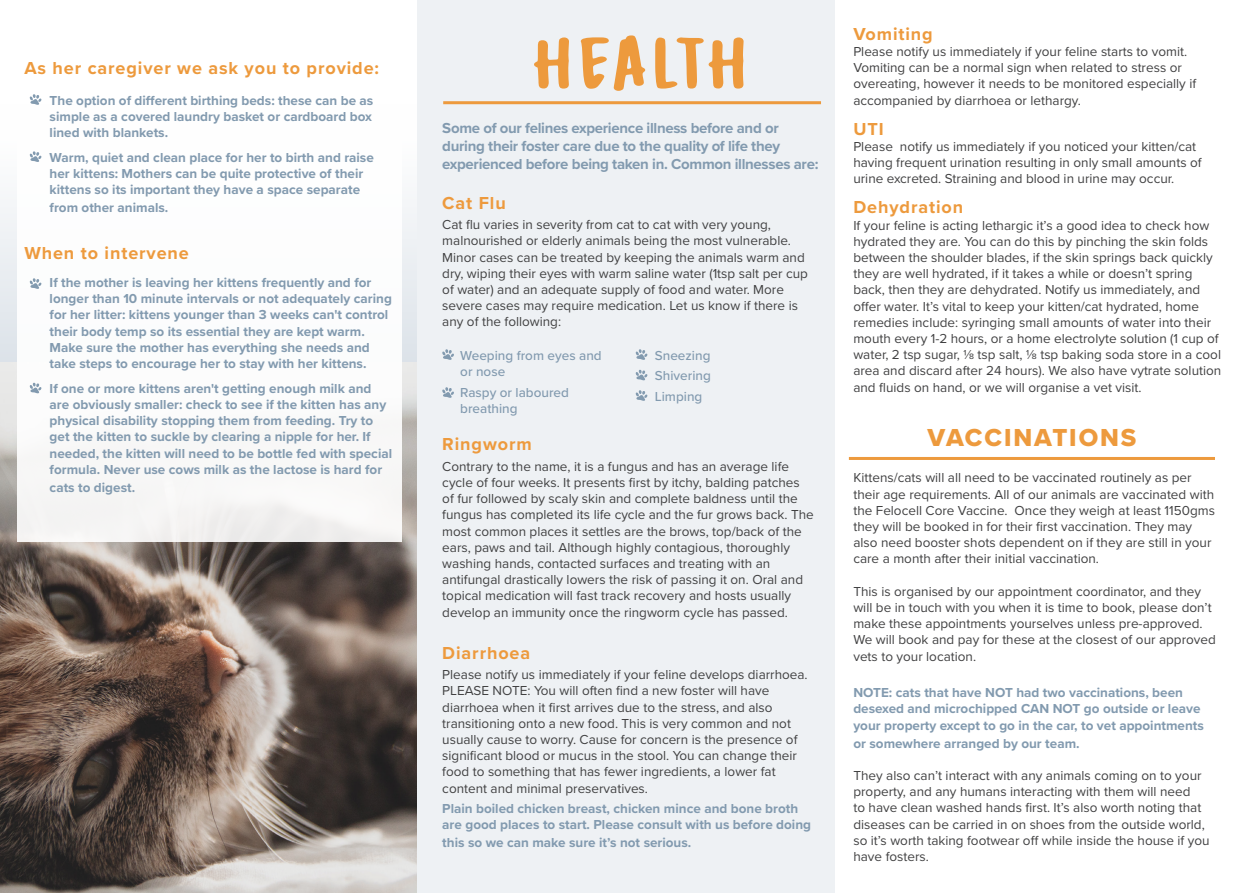
<style>
.page{position:relative;width:1251px;height:893px;background:#fff}
.page>*{position:absolute;margin:0;border:0;box-sizing:border-box;transform-origin:0 0}
.t1{font:71.1px "Ghoust Solid";letter-spacing:.07em;color:#ed9a3d}
.Orange_Header{font:25.5px "Proxima Nova Extrabld";letter-spacing:.075em;color:#ed9a3d}
.Heading{font:700 18px "Proxima Nova";letter-spacing:.05em;color:#ed9a3d}
.Body_grey{font:700 18px "Proxima Nova";color:#ed9a3d}
.Supporting_informati{font:700 15px/18px "Proxima Nova";letter-spacing:-.02em;color:#829aaf}
.Body_grey-2{font:13.5px/16.2px "Proxima Nova";color:#414142}
.Supporting_informati-2{font:700 13.5px/16.2px "Proxima Nova";color:#829aaf}
.Supporting_informati-3{font:500 13.5px/16.2px "Proxima Nova";color:#829aaf}
</style>
<div class="page">
<div style="left:417px;top:0;width:416px;height:893px;background:#eef1f4"></div>
<svg style="left:0;top:200px;width:417px;height:162px;fill:#e8ecf0"></svg>
<img style="left:0;top:362px;width:417px;height:531px">
<div style="left:17px;top:40px;width:385px;height:501px;background:#fff"></div>
<hr style="left:848px;top:457px;width:366px;height:3px;background:#ed9a3d">
<svg style="left:442px;top:349px;width:12px;height:11px"></svg>
<svg style="left:30px;top:278px;width:11px;height:11px"></svg>
<svg style="left:30px;top:151px;width:11px;height:11px"></svg>
<svg style="left:30px;top:94px;width:11px;height:11px"></svg>
<svg style="left:635px;top:349px;width:12px;height:11px"></svg>
<svg style="left:442px;top:387px;width:12px;height:11px"></svg>
<svg style="left:30px;top:383px;width:11px;height:10px"></svg>
<svg style="left:635px;top:390px;width:12px;height:11px"></svg>
<svg style="left:635px;top:370px;width:12px;height:10px"></svg>
<hr style="left:443px;top:101px;width:377px;height:3px;background:#ed9a3d">
<p class="Heading" style="left:24px;top:54px;width:356px">As her caregiver we ask you to provide:</p>
<p class="Supporting_informati-2" style="left:50px;top:92px;width:325px;text-align:justify">The option of different birthing beds: these can be as simple as a covered laundry basket or cardboard box lined with blankets.</p>
<p class="Supporting_informati-2" style="left:50px;top:149px;width:326px">Warm, quiet and clean place for her to birth and raise her kittens: Mothers can be quite protective of their kittens so its important they have a space separate</p>
<p class="Supporting_informati-2" style="left:50px;top:199px;width:120px">from other animals.</p>
<p class="Heading" style="left:24px;top:240px;width:166px">When to intervene</p>
<p class="Supporting_informati-2" style="left:50px;top:274px;width:344px">If the mother is leaving her kittens frequently and for longer than 10 minute intervals or not adequately caring for her litter: kittens younger than 3 weeks can't control their body temp so its essential they are kept warm.<br>Make sure the mother has everything she needs and take steps to encourage her to stay with her kittens.</p>
<p class="Supporting_informati-2" style="left:50px;top:380px;width:344px">If one or more kittens aren't getting enough milk and are obviously smaller: check to see if the kitten has any physical disability stopping them from feeding. Try to get the kitten to suckle by clearing a nipple for her. If needed, the kitten will need to be bottle fed with special formula. Never use cows milk as the lactose is hard for</p>
<p class="Supporting_informati-2" style="left:50px;top:479px;width:87px">cats to digest.</p>
<p class="t1" style="left:534px;top:20px;width:211px">HEALTH</p>
<p class="Supporting_informati" style="left:442px;top:119px;width:377px">Some of our felines experience illness before and or during their foster care due to the quality of life they experienced before being taken in. Common illnesses are:</p>
<p class="Heading" style="left:442px;top:189px;width:65px">Cat Flu</p>
<p class="Body_grey-2" style="left:442px;top:216px;width:367px">Cat flu varies in severity from cat to cat with very young, malnourished or elderly animals being the most vulnerable.<br>Minor cases can be treated by keeping the animals warm and dry, wiping their eyes with warm saline water (1tsp salt per cup of water) and an adequate supply of food and water. More severe cases may require medication. Let us know if there is any of the following:</p>
<p class="Supporting_informati-3" style="left:460px;top:347px;width:143px">Weeping from eyes and or nose</p>
<p class="Supporting_informati-3" style="left:460px;top:383px;width:110px">Raspy or laboured breathing</p>
<p class="Supporting_informati-3" style="left:654px;top:347px;width:57px">Sneezing</p>
<p class="Supporting_informati-3" style="left:654px;top:367px;width:57px">Shivering</p>
<p class="Supporting_informati-3" style="left:654px;top:388px;width:49px">Limping</p>
<p class="Heading" style="left:853px;top:20px;width:81px">Vomiting</p>
<p class="Body_grey-2" style="left:853px;top:43px;width:344px">Please notify us immediately if your feline starts to vomit.<br>Vomiting can be a normal sign when related to stress or overeating, however it needs to be monitored especially if accompanied by diarrhoea or lethargy.</p>
<p class="Body_grey" style="left:853px;top:115px;width:32px">UTI</p>
<p class="Body_grey-2" style="left:853px;top:138px;width:350px">Please notify us immediately if you noticed your kitten/cat having frequent urination resulting in only small amounts of urine excreted. Straining and blood in urine may occur.</p>
<p class="Heading" style="left:853px;top:194px;width:111px">Dehydration</p>
<p class="Body_grey-2" style="left:853px;top:216px;width:369px">If your feline is acting lethargic it’s a good idea to check how hydrated they are. You can do this by pinching the skin folds between the shoulder blades, if the skin springs back quickly they are well hydrated, if it takes a while or doesn’t spring back, then they are dehydrated. Notify us immediately, and offer water. It’s vital to keep your kitten/cat hydrated, home remedies include: syringing small amounts of water into their mouth every 1-2 hours, or a home electrolyte solution (1 cup of water, 2 tsp sugar, ⅛ tsp salt, ⅛ tsp baking soda store in a cool area and discard after 24 hours). We also have vytrate solution and fluids on hand, or we will organise a vet visit.</p>
<p class="Heading" style="left:442px;top:431px;width:91px">Ringworm</p>
<p class="Orange_Header" style="left:927px;top:418px;width:210px">VACCINATIONS</p>
<p class="Body_grey-2" style="left:442px;top:458px;width:373px">Contrary to the name, it is a fungus and has an average life cycle of four weeks. It presents first by itchy, balding patches of fur followed by scaly skin and complete baldness until the fungus has completed its life cycle and the fur grows back. The most common places it settles are the brows, top/back of the ears, paws and tail. Although highly contagious, thoroughly washing hands, contacted surfaces and treating with an antifungal drastically lowers the risk of passing it on. Oral and topical medication will fast track recovery and hosts usually develop an immunity once the ringworm cycle has passed.</p>
<p class="Heading" style="left:442px;top:639px;width:89px">Diarrhoea</p>
<p class="Body_grey-2" style="left:442px;top:666px;width:367px">Please notify us immediately if your feline develops diarrhoea.<br>PLEASE NOTE: You will often find a new foster will have diarrhoea when it first arrives due to the stress, and also transitioning onto a new food. This is very common and not usually cause to worry. Cause for concern is the presence of significant blood or mucus in the stool. You can change their food to something that has fewer ingredients, a lower fat content and minimal preservatives.</p>
<p class="Supporting_informati-2" style="left:442px;top:800px;width:370px">Plain boiled chicken breast, chicken mince and bone broth are good places to start. Please consult with us before doing</p>
<p class="Supporting_informati-2" style="left:442px;top:834px;width:250px">this so we can make sure it’s not serious.</p>
<p class="Body_grey-2" style="left:853px;top:469px;width:363px">Kittens/cats will all need to be vaccinated routinely as per their age requirements. All of our animals are vaccinated with the Felocell Core Vaccine. Once they weigh at least 1150gms they will be booked in for their first vaccination. They may also need booster shots dependent on if they are still in your care a month after their initial vaccination.</p>
<p class="Body_grey-2" style="left:853px;top:582px;width:364px">This is organised by our appointment coordinator, and they will be in touch with you when it is time to book, please don’t make these appointments yourselves unless pre-approved.<br>We will book and pay for these at the closest of our approved vets to your location.</p>
<p class="Supporting_informati-2" style="left:853px;top:684px;width:352px">NOTE: cats that have NOT had two vaccinations, been desexed and microchipped CAN NOT go outside or leave your property except to go in the car, to vet appointments</p>
<p class="Supporting_informati-2" style="left:853px;top:735px;width:228px">or somewhere arranged by our team.</p>
<p class="Body_grey-2" style="left:853px;top:767px;width:358px">They also can’t interact with any animals coming on to your property, and any humans interacting with them will need<br>to have clean washed hands first. It’s also worth noting that diseases can be carried in on shoes from the outside world, so it’s worth taking footwear off while inside the house if you have fosters.</p>
</div>
